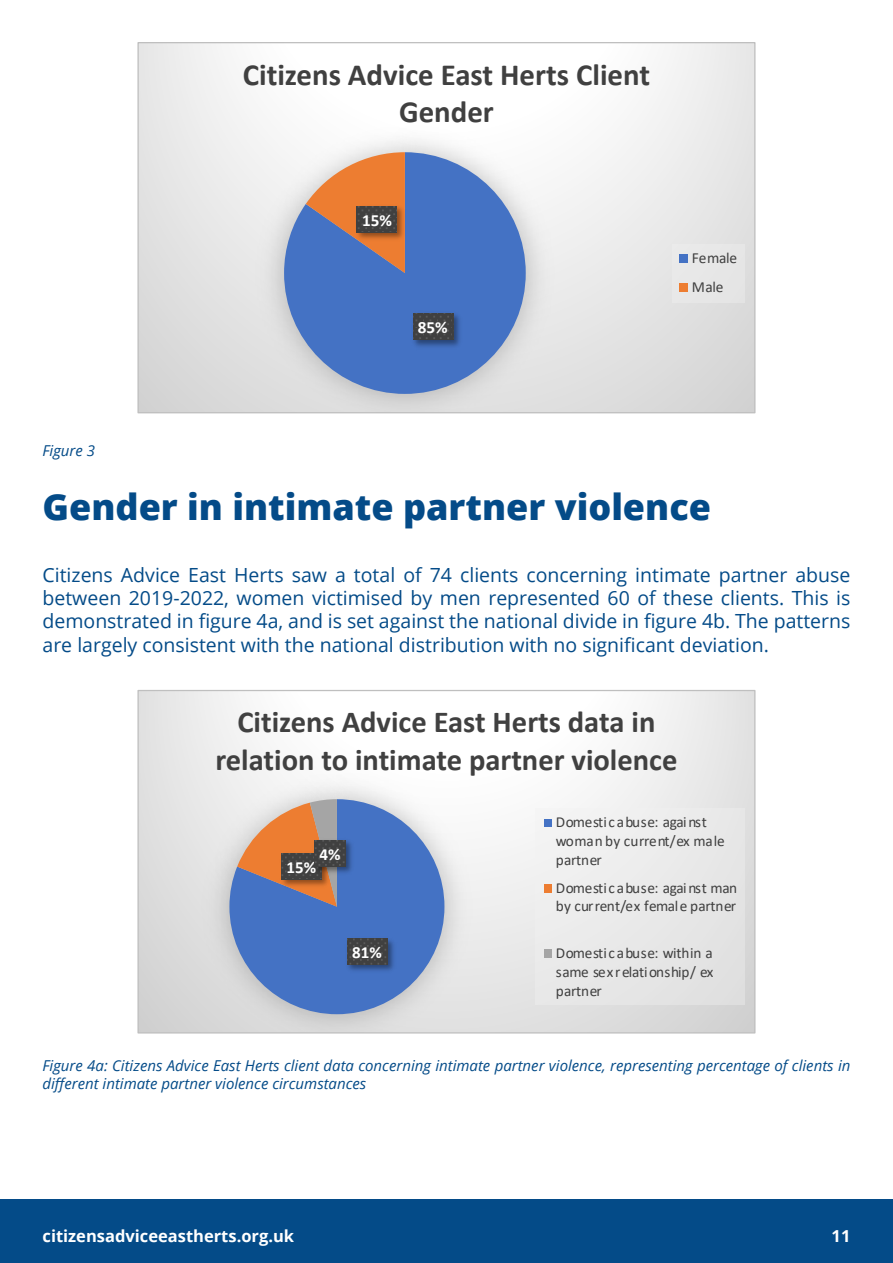
<style>
.page{position:relative;width:893px;height:1263px;background:#fff}
.page>*{position:absolute;margin:0;border:0;box-sizing:border-box;transform-origin:0 0}
.t1{font:800 36px "Open Sans";color:#044b88}
.t2{font:700 30.9px/37.7px "Calibri";color:#404040;text-align:center}
.t3{font:700 30.6px/37.3px "Calibri";color:#404040;text-align:center}
.t4{font:19.5px/23.4px "Open Sans";color:#044b88;text-align:justify}
.t5{font:700 17.1px "Calibri";color:#fff}
.t6{font:700 16.95px "Calibri";color:#fff}
.t7{font:700 16.5px "Open Sans";color:#fff}
.t8{font:15.45px/29.1px "Calibri";letter-spacing:-.01em;color:#404040}
.t9{font:15.3px/18.8px "Calibri";letter-spacing:-.005em;color:#404040}
.t10{font:italic 15px/18px "Open Sans";color:#044b88}
</style>
<div class="page">
<div style="left:0;top:1199px;width:893px;height:64px;background:#044b88"></div>
<div style="left:138px;top:43px;width:617px;height:370px;background:linear-gradient(to bottom,#fafafa,#d7d7d7)"></div>
<img style="left:247px;top:115px;width:316px;height:296px">
<img style="left:270px;top:116px;width:170px;height:193px">
<svg style="left:284px;top:152px;width:242px;height:242px;background:#6a8dcb"></svg>
<svg style="left:306px;top:152px;width:99px;height:121px;background:#b38a80"></svg>
<img style="left:410px;top:310px;width:54px;height:41px">
<div style="left:413px;top:313px;width:40px;height:27px;background:linear-gradient(to right,#434343,#434343)"></div>
<img style="left:353px;top:203px;width:55px;height:41px">
<svg style="left:357px;top:206px;width:40px;height:27px"></svg>
<div style="left:672px;top:244px;width:73px;height:58px;background:#e7e7e7"></div>
<div style="left:679px;top:254px;width:9px;height:9px;background:#4472c4"></div>
<div style="left:679px;top:283px;width:9px;height:9px;background:#ed7d31"></div>
<svg style="left:139px;top:692px;width:614px;height:339px"></svg>
<img style="left:192px;top:763px;width:289px;height:268px">
<img style="left:202px;top:767px;width:171px;height:175px">
<img style="left:275px;top:763px;width:97px;height:36px">
<svg style="left:229px;top:799px;width:215px;height:215px;background:#6a8dca"></svg>
<svg style="left:237px;top:799px;width:100px;height:108px;background:#ba978b"></svg>
<img style="left:344px;top:935px;width:54px;height:40px">
<svg style="left:347px;top:938px;width:40px;height:26px"></svg>
<img style="left:278px;top:850px;width:55px;height:40px">
<svg style="left:282px;top:854px;width:40px;height:25px"></svg>
<img style="left:311px;top:837px;width:45px;height:40px">
<svg style="left:315px;top:840px;width:30px;height:26px"></svg>
<div style="left:536px;top:809px;width:209px;height:196px;background:#e9e9e9"></div>
<div style="left:544px;top:819px;width:8px;height:7px;background:#4472c4"></div>
<div style="left:544px;top:884px;width:8px;height:9px;background:#ed7d31"></div>
<div style="left:544px;top:950px;width:8px;height:8px;background:#a5a5a5"></div>
<h2 class="t2" style="left:243px;top:55px;width:409px">Citizens Advice East Herts Client<br>Gender</h2>
<p class="t5" style="left:362px;top:208px;width:31px">15%</p>
<p class="t5" style="left:418px;top:315px;width:31px">85%</p>
<p class="t8" style="left:692px;top:243px;width:47px">Female<br>Male</p>
<p class="t10" style="left:43px;top:441px;width:54px">Figure 3</p>
<h1 class="t1" style="left:43px;top:480px;width:670px">Gender in intimate partner violence</h1>
<p class="t4" style="left:43px;top:562px;width:809px">Citizens Advice East Herts saw a total of 74 clients concerning intimate partner abuse between 2019-2022, women victimised by men represented 60 of these clients. This is demonstrated in figure 4a, and is set against the national divide in figure 4b. The patterns are largely consistent with the national distribution with no significant deviation.</p>
<h3 class="t3" style="left:215px;top:703px;width:464px">Citizens Advice East Herts data in relation to intimate partner violence</h3>
<p class="t6" style="left:320px;top:842px;width:22px">4%</p>
<p class="t6" style="left:287px;top:855px;width:31px">15%</p>
<p class="t6" style="left:352px;top:940px;width:31px">81%</p>
<p class="t9" style="left:556px;top:812px;width:171px">Domestic abuse: against woman by current/ex male partner</p>
<p class="t9" style="left:556px;top:878px;width:183px">Domestic abuse: against man by current/ex female partner</p>
<p class="t9" style="left:556px;top:943px;width:159px;text-align:justify">Domestic abuse: within a same sex relationship/ ex partner</p>
<p class="t10" style="left:43px;top:1056px;width:809px">Figure 4a: Citizens Advice East Herts client data concerning intimate partner violence, representing percentage of clients in different intimate partner violence circumstances</p>
<p class="t7" style="left:43px;top:1224px;width:253px">citizensadviceeastherts.org.uk</p>
<p class="t7" style="left:832px;top:1224px;width:20px">11</p>
</div>
